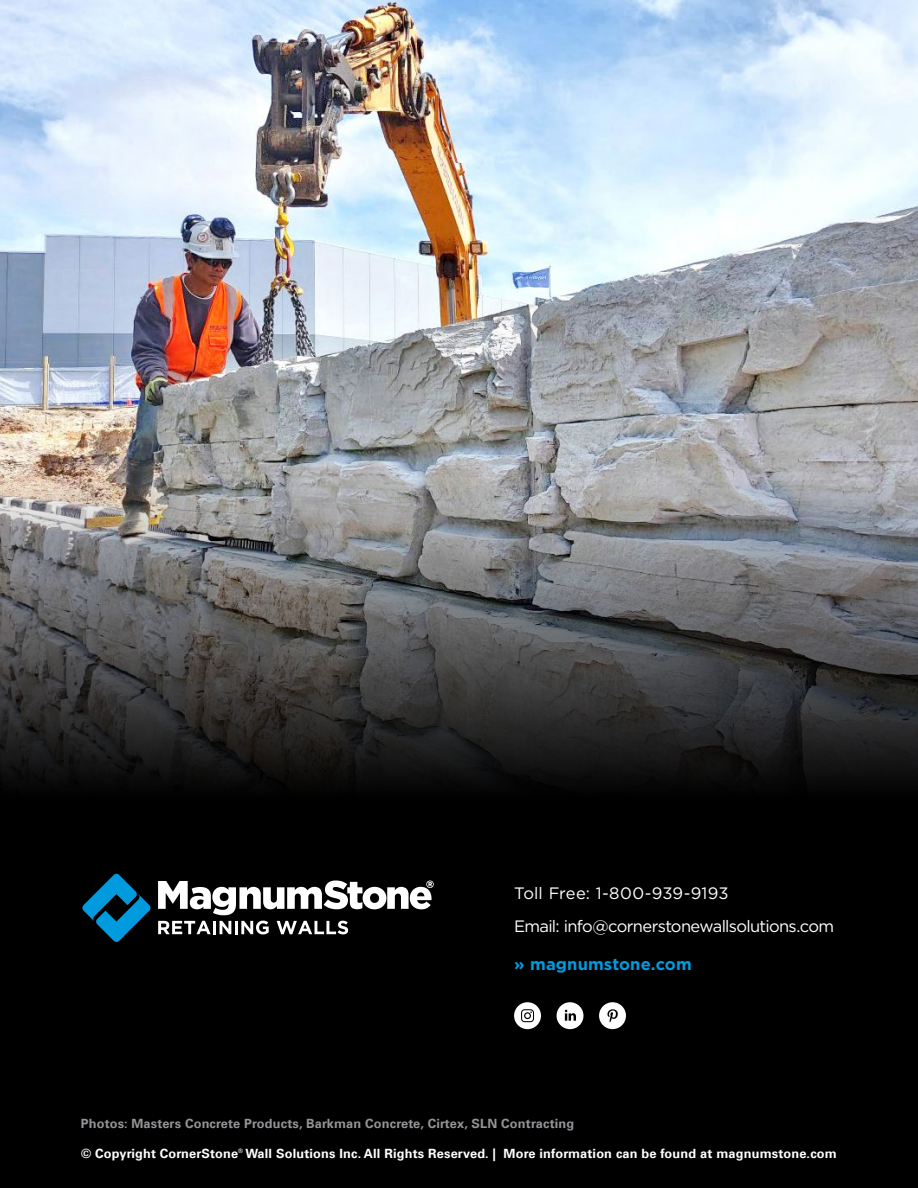
<style>
.page{position:relative;width:918px;height:1188px;background:#000}
.page>*{position:absolute;margin:0;border:0;box-sizing:border-box;transform-origin:0 0}
.t1{font:16.5px/33px "Gotham";letter-spacing:-.04em;color:#fff}
.t2{font:700 16.5px "Gotham";letter-spacing:.01em;color:#009bdf}
.t3{font:700 12.75px "Univers LT";letter-spacing:.015em;color:#fff}
.t4{font:700 12.75px "Univers LT";letter-spacing:.015em;color:#939598}
</style>
<div class="page">
<img style="left:0;top:0;width:918px;height:785px">
<svg style="left:82px;top:874px;width:69px;height:68px"></svg>
<svg style="left:158px;top:881px;width:276px;height:34px"></svg>
<svg style="left:158px;top:921px;width:111px;height:13px"></svg>
<svg style="left:277px;top:921px;width:71px;height:13px"></svg>
<div style="left:557px;top:1002px;width:26px;height:27px;background:#fff;border-radius:13px"></div>
<svg style="left:565px;top:1010px;width:11px;height:11px"></svg>
<div style="left:514px;top:1002px;width:27px;height:27px;background:#fff;border-radius:13px"></div>
<svg style="left:521px;top:1009px;width:13px;height:13px"></svg>
<div style="left:599px;top:1002px;width:27px;height:27px;background:#fff;border-radius:13px"></div>
<svg style="left:607px;top:1009px;width:11px;height:14px"></svg>
<p class="t1" style="left:514px;top:877px;width:322px">Toll Free: 1-800-939-9193<br>Email: info@cornerstonewallsolutions.com</p>
<p class="t2" style="left:514px;top:957px;width:179px">» magnumstone.com</p>
<p class="t4" style="left:81px;top:1119px;width:495px">Photos: Masters Concrete Products, Barkman Concrete, Cirtex, SLN Contracting</p>
<p class="t3" style="left:81px;top:1149px;width:757px">© Copyright CornerStone<sup>®</sup> Wall Solutions Inc. All Rights Reserved. | More information can be found at magnumstone.com</p>
</div>
